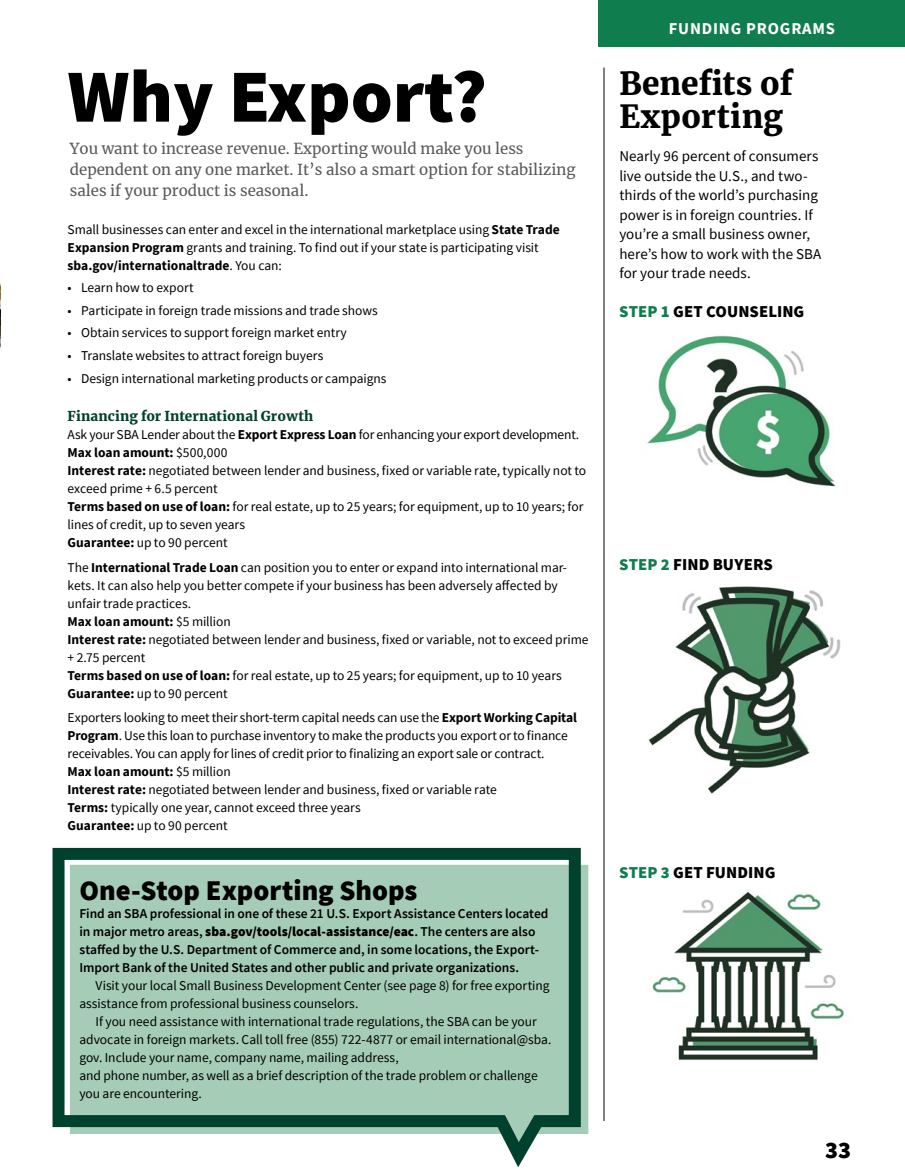
<style>
.page{position:relative;width:905px;height:1175px;background:#fff}
.page>*{position:absolute;margin:0;border:0;box-sizing:border-box;transform-origin:0 0}
.Article_title{font:900 75px "Source Sans Pro";color:#000}
.Sans_text{font:900 31.5px/33px "Merriweather";letter-spacing:.005em;color:#000}
.Sans_text-2{font:900 28.5px "Source Sans Pro";color:#000}
.t1{font:900 24px "Source Sans Pro";color:#000}
.Sans_Text_2{font:900 16.65px "Source Sans Pro";letter-spacing:.005em;color:#000}
.t2{font:700 16.5px "Source Sans Pro";letter-spacing:.05em;color:#fff}
.Sans_text-3{font:15px/19.5px "Source Sans Pro";letter-spacing:.005em;color:#000}
.Article_subtitle{font:15px/21px "Merriweather";color:#58595b}
.Sans_text-4{font:13.5px/18px "Source Sans Pro";letter-spacing:-.005em;color:#000}
.Sans_text-5{font:600 13.5px/18px "Source Sans Pro";color:#000}
.Sans_text-6{font:700 13.5px "Source Sans Pro";color:#000}
.Sans_text-7{font:900 13.5px "Merriweather";letter-spacing:.01em;color:#00412e}
.s1{font-weight:700}
.s2{font-weight:400}
.s3{font-weight:900}
.s4{color:#0f7d4d}
</style>
<div class="page">
<img style="left:0;top:283px;width:1px;height:67px">
<img style="left:647px;top:335px;width:189px;height:152px">
<img style="left:652px;top:891px;width:192px;height:170px">
<img style="left:649px;top:586px;width:192px;height:208px">
<hr style="left:603px;top:68px;width:1px;height:1052px;background:#000">
<svg style="left:52px;top:847px;width:534px;height:320px;background:#9dc2af"></svg>
<div style="left:598px;top:0;width:306px;height:46px;background:#0f7d4d"></div>
<h2 class="Article_title" style="left:68px;top:45px;width:421px">Why Export?</h2>
<h3 class="Article_subtitle" style="left:70px;top:138px;width:507px">You want to increase revenue. Exporting would make you less dependent on any one market. It’s also a smart option for stabilizing sales if your product is seasonal.</h3>
<p class="Sans_text-4" style="left:68px;top:220px;width:494px">Small businesses can enter and excel in the international marketplace using <span class="s1">State Trade<br>Expansion Program</span> grants and training. To find out if your state is participating visit <span class="s1">sba.gov/internationaltrade</span>. You can:</p>
<p class="Sans_text-4" style="left:68px;top:278px;width:128px">• Learn how to export</p>
<p class="Sans_text-4" style="left:68px;top:301px;width:312px">• Participate in foreign trade missions and trade shows</p>
<p class="Sans_text-4" style="left:68px;top:324px;width:281px">• Obtain services to support foreign market entry</p>
<p class="Sans_text-4" style="left:68px;top:346px;width:257px">• Translate websites to attract foreign buyers</p>
<p class="Sans_text-4" style="left:68px;top:369px;width:320px">• Design international marketing products or campaigns</p>
<p class="Sans_text-7" style="left:68px;top:406px;width:247px">Financing for International Growth</p>
<p class="Sans_text-4" style="left:68px;top:425px;width:513px">Ask your SBA Lender about the <span class="s1">Export Express Loan</span> for enhancing your export development.</p>
<p class="Sans_text-6" style="left:68px;top:443px;width:161px">Max loan amount: <span class="s2">$500,000</span></p>
<p class="Sans_text-4" style="left:68px;top:461px;width:520px"><span class="s1">Interest rate:</span> negotiated between lender and business, fixed or variable rate, typically not to exceed prime + 6.5 percent</p>
<p class="Sans_text-4" style="left:68px;top:497px;width:517px"><span class="s1">Terms based on use of loan:</span> for real estate, up to 25 years; for equipment, up to 10 years; for lines of credit, up to seven years</p>
<p class="Sans_text-4" style="left:68px;top:533px;width:162px"><span class="s1">Guarantee:</span> up to 90 percent</p>
<p class="Sans_text-4" style="left:68px;top:558px;width:501px">The <span class="s1">International Trade Loan</span> can position you to enter or expand into international mar&shy;kets. It can also help you better compete if your business has been adversely affected by unfair trade practices.</p>
<p class="Sans_text-6" style="left:68px;top:612px;width:165px">Max loan amount: <span class="s2">$5 million</span></p>
<p class="Sans_text-4" style="left:68px;top:630px;width:522px"><span class="s1">Interest rate:</span> negotiated between lender and business, fixed or variable, not to exceed prime + 2.75 percent</p>
<p class="Sans_text-4" style="left:68px;top:666px;width:496px"><span class="s1">Terms based on use of loan:</span> for real estate, up to 25 years; for equipment, up to 10 years</p>
<p class="Sans_text-4" style="left:68px;top:684px;width:162px"><span class="s1">Guarantee:</span> up to 90 percent</p>
<p class="Sans_text-4" style="left:68px;top:709px;width:511px">Exporters looking to meet their short-term capital needs can use the <span class="s1">Export Working Capital<br>Program</span>. Use this loan to purchase inventory to make the products you export or to finance receivables. You can apply for lines of credit prior to finalizing an export sale or contract.</p>
<p class="Sans_text-6" style="left:68px;top:762px;width:165px">Max loan amount: <span class="s2">$5 million</span></p>
<p class="Sans_text-4" style="left:68px;top:781px;width:431px"><span class="s1">Interest rate:</span> negotiated between lender and business, fixed or variable rate</p>
<p class="Sans_text-4" style="left:68px;top:799px;width:294px"><span class="s1">Terms:</span> typically one year, cannot exceed three years</p>
<p class="Sans_text-4" style="left:68px;top:817px;width:162px"><span class="s1">Guarantee:</span> up to 90 percent</p>
<p class="Sans_text-2" style="left:79px;top:870px;width:339px">One-Stop Exporting Shops</p>
<p class="Sans_text-5" style="left:79px;top:904px;width:470px">Find an SBA professional in one of these 21 U.S. Export Assistance Centers located in major metro areas, <span class="s3">sba.gov/tools/local-assistance/eac</span>. The centers are also staffed by the U.S. Department of Commerce and, in some locations, the Export-Import Bank of the United States and other public and private organizations.</p>
<p class="Sans_text-4" style="left:79px;top:976px;width:472px;text-indent:16px">Visit your local Small Business Development Center (see page 8) for free exporting assistance from professional business counselors.</p>
<p class="Sans_text-4" style="left:79px;top:1012px;width:473px;text-indent:16px">If you need assistance with international trade regulations, the SBA can be your advocate in foreign markets. Call toll free (855) 722-4877 or email international@sba. gov. Include your name, company name, mailing address,<br>and phone number, as well as a brief description of the trade problem or challenge you are encountering.</p>
<p class="t2" style="left:668px;top:17px;width:168px">FUNDING PROGRAMS</p>
<p class="Sans_text" style="left:619px;top:66px;width:175px">Benefits of<br>Exporting</p>
<p class="Sans_text-3" style="left:619px;top:146px;width:204px">Nearly 96 percent of consumers live outside the U.S., and two&shy;thirds of the world’s purchasing power is in foreign countries. If you’re a small business owner, here’s how to work with the SBA for your trade needs.</p>
<p class="Sans_Text_2" style="left:619px;top:299px;width:186px"><span class="s4">STEP 1</span> GET COUNSELING</p>
<p class="Sans_Text_2" style="left:619px;top:553px;width:155px"><span class="s4">STEP 2</span> FIND BUYERS</p>
<p class="Sans_Text_2" style="left:619px;top:860px;width:158px"><span class="s4">STEP 3</span> GET FUNDING</p>
<h3 class="t1" style="left:825px;top:1133px;width:27px">33</h3>
</div>
